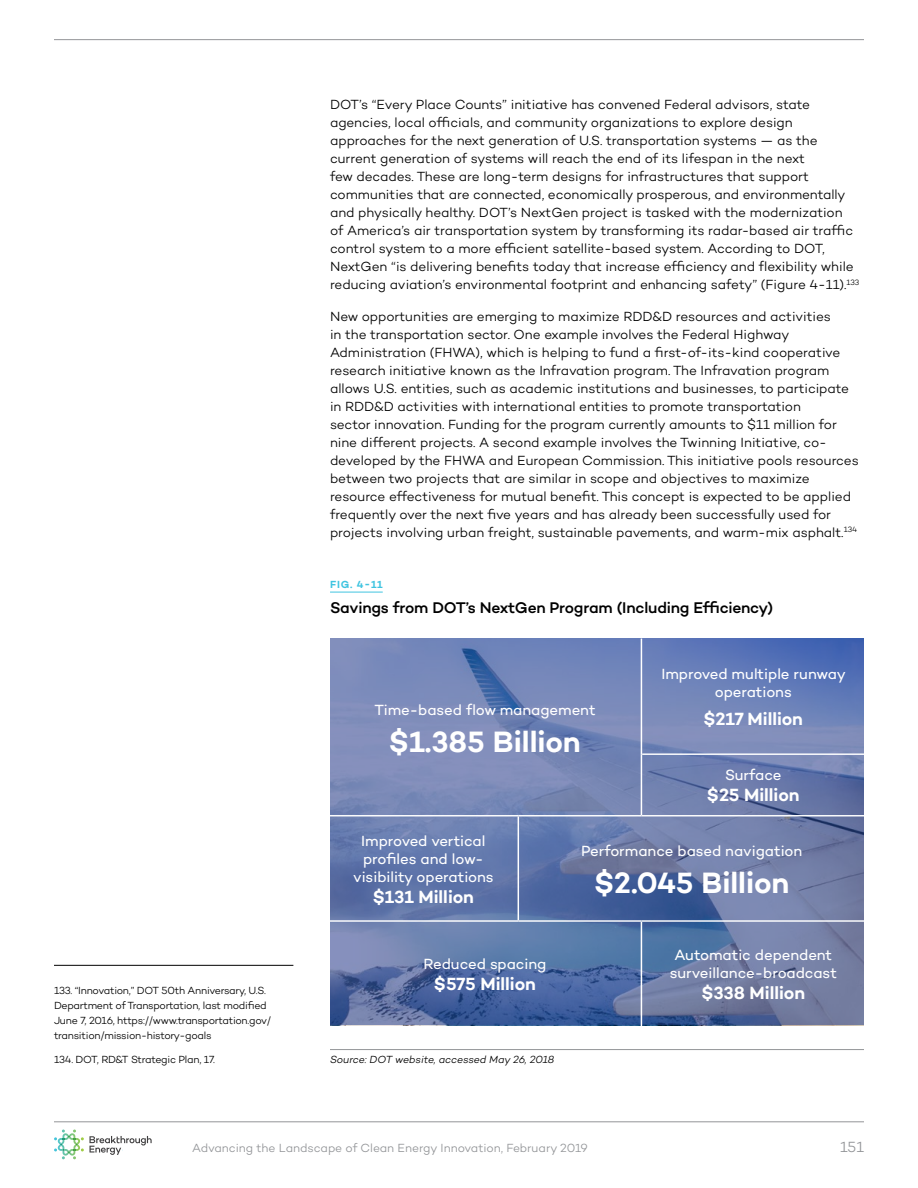
<style>
.page{position:relative;width:918px;height:1188px;background:#fff}
.page>*{position:absolute;margin:0;border:0;box-sizing:border-box;transform-origin:0 0}
.t1{font:600 30px "Campton";color:#fff}
.t2{font:600 18px "Campton";color:#fff}
.t3{font:500 15.75px "Campton";letter-spacing:-.015em;color:#000}
.t4{font:15px/18px "Campton";letter-spacing:-.005em;color:#fff;text-align:center}
.t5{font:300 15px "Campton";color:#939598}
.t6{font:300 13.5px/18px "Campton";letter-spacing:-.005em;color:#000}
.t7{font:300 12px "Campton";letter-spacing:-.005em;color:#939598}
.t8{font:300 10.5px/15px "Campton";letter-spacing:-.025em;color:#000}
.t9{font:italic 300 10.5px "Campton";letter-spacing:-.01em;color:#000}
.t10{font:600 10.5px "Campton";color:#40c4e0}
</style>
<div class="page">
<hr style="left:54px;top:1121px;width:810px;height:1px;background:#939598">
<hr style="left:54px;top:39px;width:810px;height:1px;background:#939598">
<svg style="left:54px;top:1129px;width:98px;height:31px"></svg>
<hr style="left:54px;top:965px;width:239px;height:1px;background:#000">
<hr style="left:330px;top:592px;width:53px;height:1px;background:#40c4e0">
<hr style="left:330px;top:1049px;width:534px;height:1px;background:#939598">
<svg style="left:330px;top:639px;width:534px;height:386px;background:#697cad"></svg>
<hr style="left:641px;top:639px;width:1px;height:115px;background:#fff">
<hr style="left:642px;top:753px;width:223px;height:2px;background:#fff">
<hr style="left:641px;top:754px;width:1px;height:61px;background:#fff">
<hr style="left:328px;top:815px;width:190px;height:1px;background:#fff">
<hr style="left:518px;top:815px;width:123px;height:1px;background:#fff">
<hr style="left:641px;top:815px;width:224px;height:1px;background:#fff">
<hr style="left:328px;top:920px;width:190px;height:2px;background:#fff">
<hr style="left:518px;top:920px;width:123px;height:2px;background:#fff">
<hr style="left:641px;top:920px;width:224px;height:2px;background:#fff">
<hr style="left:518px;top:816px;width:1px;height:104px;background:#fff">
<hr style="left:641px;top:922px;width:1px;height:104px;background:#fff">
<p class="t6" style="left:330px;top:95px;width:531px">DOT’s “Every Place Counts” initiative has convened Federal advisors, state agencies, local officials, and community organizations to explore design approaches for the next generation of U.S. transportation systems — as the current generation of systems will reach the end of its lifespan in the next<br>few decades. These are long-term designs for infrastructures that support communities that are connected, economically prosperous, and environmentally and physically healthy. DOT’s NextGen project is tasked with the modernization of America’s air transportation system by transforming its radar-based air traffic control system to a more efficient satellite-based system. According to DOT, NextGen “is delivering benefits today that increase efficiency and flexibility while reducing aviation’s environmental footprint and enhancing safety” (Figure 4-11).<sup>133</sup></p>
<p class="t6" style="left:330px;top:307px;width:530px">New opportunities are emerging to maximize RDD&amp;D resources and activities<br>in the transportation sector. One example involves the Federal Highway Administration (FHWA), which is helping to fund a first-of-its-kind cooperative research initiative known as the Infravation program. The Infravation program allows U.S. entities, such as academic institutions and businesses, to participate in RDD&amp;D activities with international entities to promote transportation<br>sector innovation. Funding for the program currently amounts to $11 million for nine different projects. A second example involves the Twinning Initiative, co&shy;developed by the FHWA and European Commission. This initiative pools resources between two projects that are similar in scope and objectives to maximize resource effectiveness for mutual benefit. This concept is expected to be applied frequently over the next five years and has already been successfully used for projects involving urban freight, sustainable pavements, and warm-mix asphalt.<sup>134</sup></p>
<p class="t10" style="left:330px;top:577px;width:54px">FIG. 4-11</p>
<p class="t3" style="left:330px;top:598px;width:445px">Savings from DOT’s NextGen Program (Including Efficiency)</p>
<p class="t4" style="left:374px;top:701px;width:223px">Time-based flow management</p>
<h1 class="t1" style="left:389px;top:723px;width:193px">$1.385 Billion</h1>
<p class="t4" style="left:661px;top:665px;width:186px">Improved multiple runway operations</p>
<h2 class="t2" style="left:704px;top:708px;width:101px">$217 Million</h2>
<p class="t4" style="left:725px;top:766px;width:58px">Surface</p>
<h2 class="t2" style="left:707px;top:784px;width:94px">$25 Million</h2>
<p class="t8" style="left:54px;top:983px;width:219px">133. “Innovation,” DOT 50th Anniversary, U.S.<br>Department of Transportation, last modified June 7, 2016, https://www.transportation.gov/ transition/mission-history-goals</p>
<p class="t8" style="left:54px;top:1052px;width:163px">134. DOT, RD&amp;T Strategic Plan, 17.</p>
<p class="t4" style="left:353px;top:831px;width:142px">Improved vertical profiles and low&shy;visibility operations</p>
<h2 class="t2" style="left:373px;top:885px;width:103px">$131 Million</h2>
<p class="t4" style="left:424px;top:955px;width:124px">Reduced spacing</p>
<h2 class="t2" style="left:434px;top:973px;width:104px">$575 Million</h2>
<p class="t9" style="left:330px;top:1053px;width:226px">Source: DOT website, accessed May 26, 2018</p>
<p class="t4" style="left:581px;top:841px;width:223px">Performance based navigation</p>
<h1 class="t1" style="left:594px;top:864px;width:197px">$2.045 Billion</h1>
<p class="t4" style="left:670px;top:946px;width:169px">Automatic dependent surveillance-broadcast</p>
<h2 class="t2" style="left:701px;top:982px;width:105px">$338 Million</h2>
<p class="t7" style="left:192px;top:1141px;width:397px">Advancing the Landscape of Clean Energy Innovation, February 2019</p>
<p class="t5" style="left:840px;top:1138px;width:25px">151</p>
</div>
